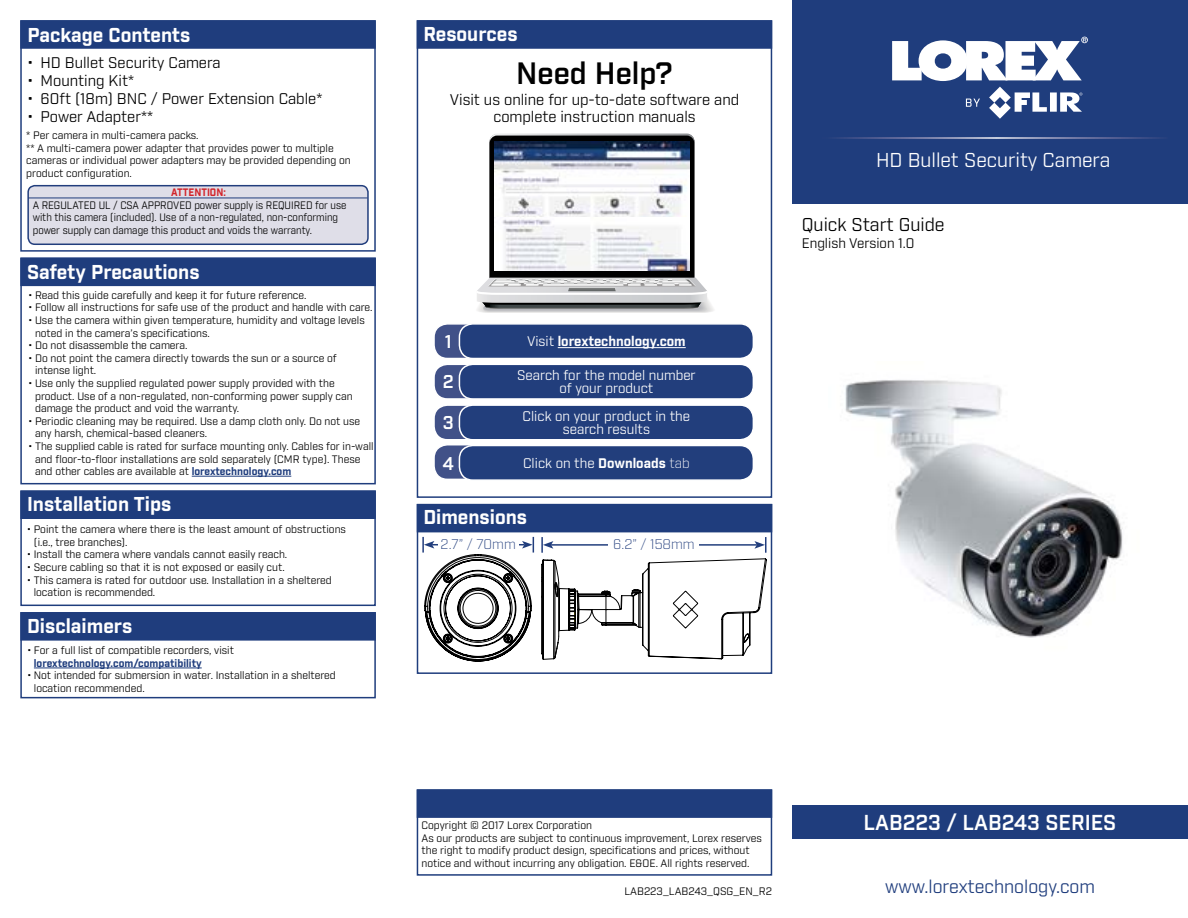
<style>
.page{position:relative;width:1188px;height:918px;background:#fff}
.page>*{position:absolute;margin:0;border:0;box-sizing:border-box;transform-origin:0 0}
.t1{font:600 30px "Industry";color:#000}
.t2{font:600 21px "Industry";color:#fff}
.t3{font:700 19.5px "Industry";color:#fff}
.t4{font:19.5px "Industry";color:#fff}
.t5{font:18px "Industry";color:#1f3d7d}
.t6{font:18px "Industry";color:#000}
.t7{font:600 18px "Industry";color:#fff}
.t8{font:15px/16.5px "Industry";color:#000;text-align:center}
.t9{font:13.5px/13.5px "Industry";color:#fff;text-align:center}
.t10{font:700 13.5px "Industry";color:#fff}
.t11{font:300 13.5px "Industry";color:#223e7d}
.t12{font:13.5px "Industry";color:#000}
.t13{font:10.5px/12.6px "Industry";color:#000}
.t14{font:10.5px/12.6px "Industry";color:#000;scale:.94 1}
.t15{font:700 10.5px "Industry";color:#1f3d7d}
.t16{font:700 10.5px "Industry";color:#d2232a;scale:.94 1}
.s1{font-weight:700;color:#1f3d7d}
.s2{font-weight:400}
.s3{font-weight:700}
.s4{font-weight:300}
</style>
<div class="page">
<div style="left:792px;top:0;width:396px;height:203px;background:#1f3d7d"></div>
<svg style="left:989px;top:87px;width:93px;height:32px"></svg>
<svg style="left:966px;top:99px;width:14px;height:8px"></svg>
<svg style="left:892px;top:37px;width:196px;height:44px"></svg>
<hr style="left:822px;top:137px;width:346px;height:2px;background:#fff">
<div style="left:20px;top:20px;width:356px;height:29px;background:#1f3d7d"></div>
<div style="left:20px;top:20px;width:356px;height:232px;border:2px solid #1f3d7d"></div>
<div style="left:20px;top:258px;width:356px;height:28px;background:#1f3d7d"></div>
<div style="left:20px;top:258px;width:356px;height:226px;border:2px solid #1f3d7d"></div>
<div style="left:20px;top:490px;width:356px;height:29px;background:#1f3d7d"></div>
<div style="left:20px;top:490px;width:356px;height:116px;border:2px solid #1f3d7d"></div>
<div style="left:417px;top:504px;width:355px;height:28px;background:#1f3d7d"></div>
<div style="left:417px;top:504px;width:355px;height:170px;border:2px solid #1f3d7d"></div>
<div style="left:20px;top:612px;width:356px;height:29px;background:#1f3d7d"></div>
<div style="left:20px;top:612px;width:356px;height:86px;border:2px solid #1f3d7d"></div>
<div style="left:417px;top:20px;width:355px;height:29px;background:#1f3d7d"></div>
<div style="left:417px;top:20px;width:355px;height:478px;border:2px solid #1f3d7d"></div>
<div style="left:417px;top:789px;width:355px;height:29px;background:#1f3d7d"></div>
<div style="left:417px;top:789px;width:355px;height:87px;border:2px solid #1f3d7d"></div>
<img style="left:845px;top:380px;width:278px;height:258px">
<hr style="left:192px;top:476px;width:99px;height:1px;background:#1f3d7d">
<hr style="left:34px;top:668px;width:168px;height:1px;background:#1f3d7d">
<div style="left:792px;top:806px;width:396px;height:33px;background:#1f3d7d"></div>
<div style="left:28px;top:186px;width:340px;height:58px;background:#dfdee8;border-radius:7px"></div>
<div style="left:27px;top:185px;width:342px;height:60px;border:2px solid #223e7d;border-radius:7px"></div>
<hr style="left:28px;top:198px;width:340px;height:1px;background:#223e7d">
<svg style="left:422px;top:537px;width:345px;height:125px"></svg>
<div style="left:438px;top:539px;width:80px;height:13px;background:#fff"></div>
<div style="left:434px;top:445px;width:294px;height:34px;background:#415188;border-radius:14px"></div>
<div style="left:433px;top:444px;width:296px;height:36px;border:2px solid #fff;border-radius:14px"></div>
<div style="left:459px;top:445px;width:294px;height:35px;background:#223e7c;border-radius:14px"></div>
<div style="left:459px;top:445px;width:295px;height:36px;border:2px solid #fff;border-radius:14px"></div>
<div style="left:434px;top:324px;width:294px;height:35px;background:#415188;border-radius:14px"></div>
<div style="left:433px;top:323px;width:296px;height:36px;border:2px solid #fff;border-radius:14px"></div>
<div style="left:459px;top:324px;width:294px;height:35px;background:#223e7c;border-radius:14px"></div>
<div style="left:459px;top:323px;width:295px;height:36px;border:2px solid #fff;border-radius:14px"></div>
<hr style="left:558px;top:347px;width:128px;height:1px;background:#fff">
<div style="left:434px;top:364px;width:294px;height:35px;background:#415188;border-radius:14px"></div>
<div style="left:433px;top:364px;width:296px;height:36px;border:2px solid #fff;border-radius:14px"></div>
<div style="left:434px;top:405px;width:294px;height:35px;background:#415188;border-radius:14px"></div>
<div style="left:433px;top:404px;width:296px;height:37px;border:2px solid #fff;border-radius:14px"></div>
<div style="left:459px;top:364px;width:294px;height:35px;background:#223e7c;border-radius:14px"></div>
<div style="left:459px;top:364px;width:295px;height:36px;border:2px solid #fff;border-radius:14px"></div>
<div style="left:459px;top:405px;width:294px;height:35px;background:#223e7c;border-radius:14px"></div>
<div style="left:459px;top:404px;width:295px;height:37px;border:2px solid #fff;border-radius:14px"></div>
<svg style="left:477px;top:134px;width:237px;height:178px"></svg>
<img style="left:494px;top:141px;width:195px;height:76px">
<img style="left:494px;top:217px;width:195px;height:53px">
<h3 class="t3" style="left:27px;top:23px;width:164px">Package Contents</h3>
<h3 class="t8" style="left:27px;top:54px;width:195px">• HD Bullet Security Camera</h3>
<h3 class="t8" style="left:27px;top:72px;width:109px">• Mounting Kit*</h3>
<h3 class="t8" style="left:27px;top:90px;width:297px">• 60ft (18m) BNC / Power Extension Cable*</h3>
<h3 class="t8" style="left:27px;top:108px;width:128px">• Power Adapter**</h3>
<p class="t13" style="left:26px;top:129px;width:326px">* Per camera in multi-camera packs.<br>** A multi-camera power adapter that provides power to multiple cameras or individual power adapters may be provided depending on product configuration.</p>
<p class="t16" style="left:171px;top:186px;width:60px">ATTENTION:</p>
<p class="t14" style="left:33px;top:199px;width:335px">A REGULATED UL / CSA APPROVED power supply is REQUIRED for use with this camera (included). Use of a non-regulated, non-conforming power supply can damage this product and voids the warranty.</p>
<h3 class="t3" style="left:27px;top:260px;width:174px">Safety Precautions</h3>
<p class="t13" style="left:28px;top:289px;width:280px">• Read this guide carefully and keep it for future reference.</p>
<p class="t13" style="left:28px;top:302px;width:346px">• Follow all instructions for safe use of the product and handle with care.</p>
<p class="t13" style="left:35px;top:314px;width:331px;text-indent:-7px">• Use the camera within given temperature, humidity and voltage levels noted in the camera’s specifications.</p>
<p class="t13" style="left:28px;top:339px;width:161px">• Do not disassemble the camera.</p>
<p class="t13" style="left:35px;top:352px;width:303px;text-indent:-7px">• Do not point the camera directly towards the sun or a source of intense light.</p>
<p class="t13" style="left:35px;top:377px;width:319px;text-indent:-7px">• Use only the supplied regulated power supply provided with the product. Use of a non-regulated, non-conforming power supply can damage the product and void the warranty.</p>
<p class="t13" style="left:35px;top:415px;width:327px;text-indent:-7px">• Periodic cleaning may be required. Use a damp cloth only. Do not use any harsh, chemical-based cleaners.</p>
<p class="t13" style="left:35px;top:440px;width:340px;text-indent:-7px">• The supplied cable is rated for surface mounting only. Cables for in-wall and floor-to-floor installations are sold separately (CMR type). These and other cables are available at <span class="s1">lorextechnology.com</span></p>
<h3 class="t3" style="left:27px;top:492px;width:146px">Installation Tips</h3>
<p class="t13" style="left:34px;top:523px;width:314px;text-indent:-7px">• Point the camera where there is the least amount of obstructions (i.e., tree branches).</p>
<p class="t13" style="left:27px;top:549px;width:262px">• Install the camera where vandals cannot easily reach.</p>
<p class="t13" style="left:27px;top:561px;width:259px">• Secure cabling so that it is not exposed or easily cut.</p>
<p class="t13" style="left:34px;top:574px;width:300px;text-indent:-7px">• This camera is rated for outdoor use. Installation in a sheltered location is recommended.</p>
<h3 class="t3" style="left:27px;top:614px;width:107px">Disclaimers</h3>
<p class="t13" style="left:27px;top:644px;width:208px">• For a full list of compatible recorders, visit</p>
<p class="t15" style="left:34px;top:657px;width:169px">lorextechnology.com/compatibility</p>
<p class="t13" style="left:34px;top:670px;width:304px;text-indent:-7px">• Not intended for submersion in water. Installation in a sheltered location recommended.</p>
<h3 class="t3" style="left:423px;top:22px;width:96px">Resources</h3>
<h1 class="t1" style="left:516px;top:55px;width:158px">Need Help?</h1>
<h3 class="t8" style="left:450px;top:92px;width:291px">Visit us online for up-to-date software and complete instruction manuals</h3>
<h3 class="t7" style="left:445px;top:331px;width:9px">1</h3>
<p class="t10" style="left:527px;top:333px;width:160px"><span class="s2">Visit</span> lorextechnology.com</p>
<p class="t9" style="left:517px;top:369px;width:180px">Search for the model number of your product</p>
<p class="t9" style="left:523px;top:409px;width:169px">Click on your product in the</p>
<h3 class="t7" style="left:443px;top:371px;width:12px">2</h3>
<h3 class="t7" style="left:443px;top:412px;width:12px">3</h3>
<p class="t9" style="left:563px;top:423px;width:89px">search results</p>
<h3 class="t7" style="left:442px;top:452px;width:13px">4</h3>
<p class="t9" style="left:523px;top:457px;width:168px">Click on the <span class="s3">Downloads</span> <span class="s4">tab</span></p>
<h3 class="t3" style="left:423px;top:506px;width:105px">Dimensions</h3>
<p class="t11" style="left:441px;top:536px;width:77px">2.7” / 70mm</p>
<p class="t11" style="left:613px;top:536px;width:83px">6.2” / 158mm</p>
<h3 class="t4" style="left:876px;top:148px;width:236px">HD Bullet Security Camera</h3>
<h3 class="t6" style="left:802px;top:214px;width:144px">Quick Start Guide</h3>
<p class="t12" style="left:802px;top:235px;width:114px">English Version 1.0</p>
<p class="t13" style="left:422px;top:819px;width:342px">Copyright © 2017 Lorex Corporation<br>As our products are subject to continuous improvement, Lorex reserves the right to modify product design, specifications and prices, without notice and without incurring any obligation. E&amp;OE. All rights reserved.</p>
<p class="t13" style="left:624px;top:885px;width:149px">LAB223_LAB243_QSG_EN_R2</p>
<h2 class="t2" style="left:864px;top:810px;width:254px">LAB223 / LAB243 SERIES</h2>
<h3 class="t5" style="left:885px;top:875px;width:211px">www.lorextechnology.com</h3>
</div>
